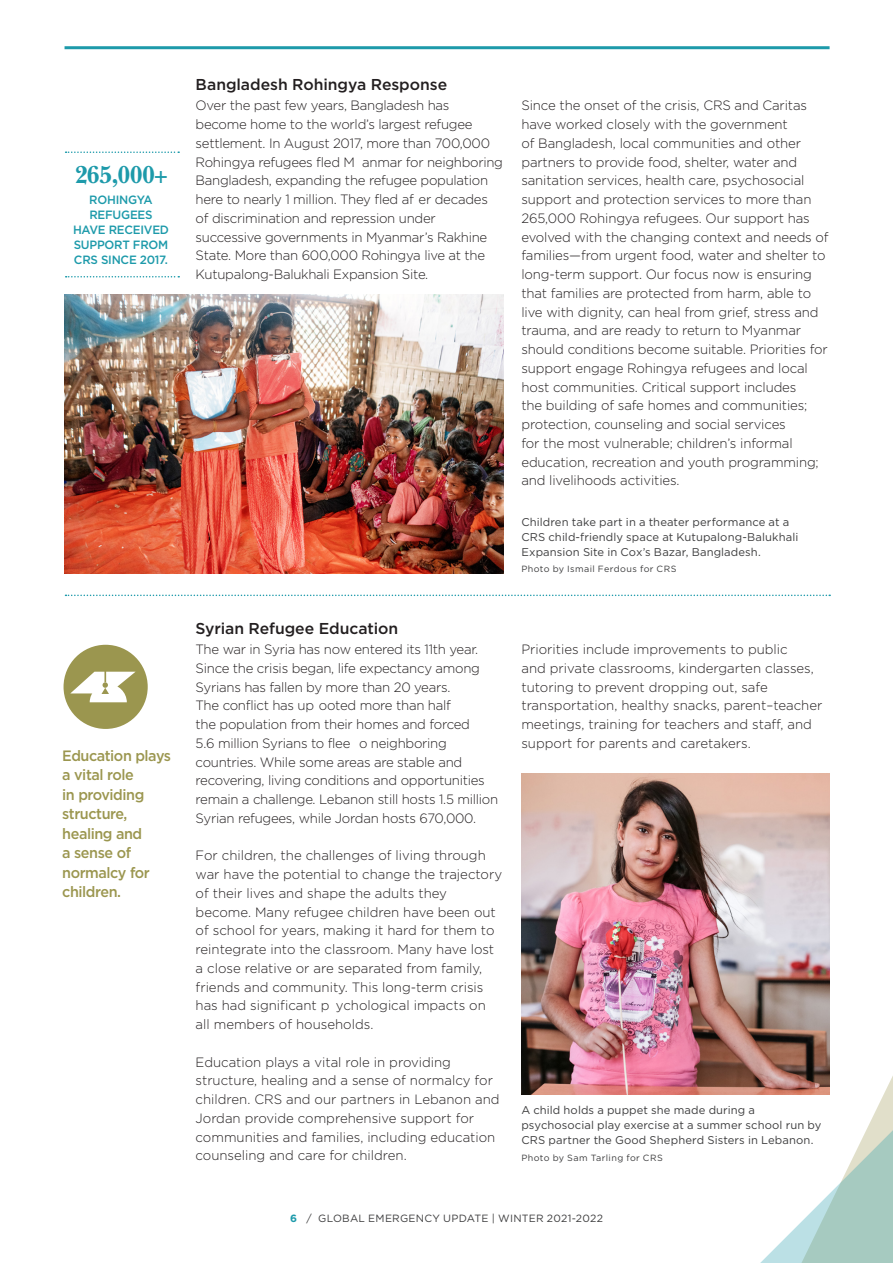
<style>
.page{position:relative;width:893px;height:1263px;background:#fff}
.page>*{position:absolute;margin:0;border:0;box-sizing:border-box;transform-origin:0 0}
.Main_head_baskervill{font:700 25.5px "New Baskerville Std";letter-spacing:-.03em;color:#1d9aaa}
.t1{font:500 15.75px "Gotham";letter-spacing:-.005em;color:#231f20}
.t2{font:500 15px/19.5px "Gotham";letter-spacing:-.03em;color:#9b964f;scale:.96 1}
.Body_copy{font:300 13.5px/18.8px "Gotham";letter-spacing:-.01em;color:#231f20}
.Body_1{font:500 12px/15px "Gotham";letter-spacing:-.02em;color:#1d9aaa;text-align:center}
.Photo_caption{font:11.25px/15px "Gotham";letter-spacing:.01em;color:#3e3e3f}
.t3{font:10.5px "Gotham";letter-spacing:.02em;color:#3e3e3f}
.Photo_caption-2{font:9px "Gotham";letter-spacing:.045em;color:#3e3e3f}
.s1{font-weight:700;color:#1d9aaa}
</style>
<div class="page">
<svg style="left:760px;top:1036px;width:133px;height:227px"></svg>
<hr style="left:65px;top:46px;width:765px;height:3px;background:#1d9aaa">
<img style="left:65px;top:294px;width:438px;height:280px">
<svg style="left:65px;top:595px;width:765px;height:1px"></svg>
<img style="left:521px;top:773px;width:308px;height:322px">
<svg style="left:66px;top:151px;width:113px;height:2px"></svg>
<svg style="left:66px;top:276px;width:113px;height:1px"></svg>
<div style="left:64px;top:645px;width:84px;height:84px;background:#9b964f;border-radius:50%"></div>
<svg style="left:70px;top:671px;width:66px;height:31px"></svg>
<p class="Main_head_baskervill" style="left:75px;top:160px;width:94px">265,000+</p>
<p class="Body_1" style="left:73px;top:193px;width:98px">ROHINGYA<br>REFUGEES<br>HAVE RECEIVED<br>SUPPORT FROM<br>CRS SINCE 2017.</p>
<p class="t2" style="left:62px;top:745px;width:115px">Education plays a vital role<br>in providing structure, healing and<br>a sense of normalcy for children.</p>
<h2 class="t1" style="left:196px;top:74px;width:253px">Bangladesh Rohingya Response</h2>
<p class="Body_copy" style="left:196px;top:96px;width:309px">Over the past few years, Bangladesh has become home to the world’s largest refugee settlement. In August 2017, more than 700,000<br>Rohingya refugees fled M anmar for neighboring Bangladesh, expanding the refugee population here to nearly 1 million. They fled af er decades of discrimination and repression under successive governments in Myanmar’s Rakhine State. More than 600,000 Rohingya live at the Kutupalong‑Balukhali Expansion Site.</p>
<p class="Body_copy" style="left:521px;top:96px;width:309px">Since the onset of the crisis, CRS and Caritas have worked closely with the government<br>of Bangladesh, local communities and other partners to provide food, shelter, water and sanitation services, health care, psychosocial support and protection services to more than 265,000 Rohingya refugees. Our support has evolved with the changing context and needs of families—from urgent food, water and shelter to long‑term support. Our focus now is ensuring that families are protected from harm, able to live with dignity, can heal from grief, stress and trauma, and are ready to return to Myanmar should conditions become suitable. Priorities for support engage Rohingya refugees and local host communities. Critical support includes<br>the building of safe homes and communities; protection, counseling and social services<br>for the most vulnerable; children’s informal education, recreation and youth programming; and livelihoods activities.</p>
<h2 class="t1" style="left:196px;top:618px;width:204px">Syrian Refugee Education</h2>
<p class="Body_copy" style="left:196px;top:639px;width:304px">The war in Syria has now entered its 11th year.<br>Since the crisis began, life expectancy among Syrians has fallen by more than 20 years.<br>The conflict has up ooted more than half<br>the population from their homes and forced<br>5.6 million Syrians to flee o neighboring countries. While some areas are stable and recovering, living conditions and opportunities remain a challenge. Lebanon still hosts 1.5 million Syrian refugees, while Jordan hosts 670,000.</p>
<p class="Body_copy" style="left:196px;top:846px;width:308px">For children, the challenges of living through war have the potential to change the trajectory of their lives and shape the adults they become. Many refugee children have been out of school for years, making it hard for them to reintegrate into the classroom. Many have lost a close relative or are separated from family, friends and community. This long‑term crisis has had significant p ychological impacts on all members of households.</p>
<p class="Body_copy" style="left:196px;top:1052px;width:305px">Education plays a vital role in providing structure, healing and a sense of normalcy for children. CRS and our partners in Lebanon and Jordan provide comprehensive support for communities and families, including education counseling and care for children.</p>
<p class="Photo_caption" style="left:521px;top:514px;width:278px">Children take part in a theater performance at a<br>CRS child-friendly space at Kutupalong-Balukhali<br>Expansion Site in Cox’s Bazar, Bangladesh.</p>
<p class="Photo_caption-2" style="left:521px;top:563px;width:157px">Photo by Ismail Ferdous for CRS</p>
<p class="Body_copy" style="left:521px;top:639px;width:303px">Priorities include improvements to public<br>and private classrooms, kindergarten classes, tutoring to prevent dropping out, safe transportation, healthy snacks, parent–teacher meetings, training for teachers and staff, and support for parents and caretakers.</p>
<p class="Photo_caption" style="left:521px;top:1102px;width:301px">A child holds a puppet she made during a psychosocial play exercise at a summer school run by<br>CRS partner the Good Shepherd Sisters in Lebanon.</p>
<p class="Photo_caption-2" style="left:521px;top:1151px;width:143px">Photo by Sam Tarling for CRS</p>
<p class="t3" style="left:290px;top:1212px;width:314px"><span class="s1">6</span> / GLOBAL EMERGENCY UPDATE | WINTER 2021-2022</p>
</div>
